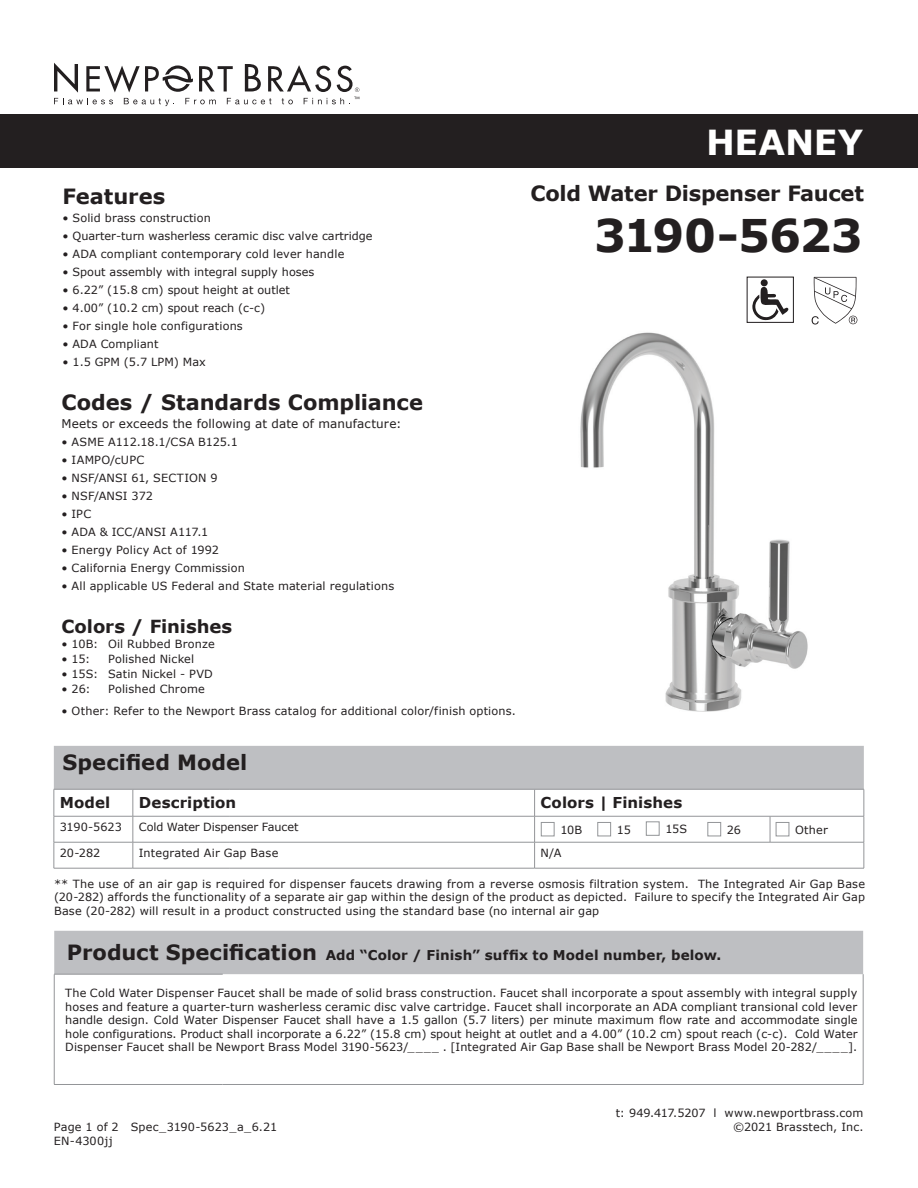
<style>
.page{position:relative;width:918px;height:1188px;background:#fff}
.page>*{position:absolute;margin:0;border:0;box-sizing:border-box;transform-origin:0 0}
.t1{font:700 45px "Verdana";letter-spacing:-.03em;color:#231f20}
.t2{font:700 34.5px "Verdana";letter-spacing:-.005em;color:#fff}
.t3{font:700 21px "Verdana";letter-spacing:-.005em;color:#231f20}
.t4{font:700 18px "Verdana";letter-spacing:-.005em;color:#231f20}
.t5{font:700 15px "Verdana";letter-spacing:.005em;color:#231f20}
.t6{font:700 13.5px "Verdana";letter-spacing:.01em;color:#231f20}
.t7{font:12px "Verdana";letter-spacing:.01em;color:#231f20}
.t8{font:11.25px/13.5px "Verdana";letter-spacing:.015em;color:#231f20;text-align:justify}
.t9{font:11.25px "Verdana";letter-spacing:-.01em;color:#231f20}
.s1{font-size:21px}
</style>
<div class="page">
<div style="left:0;top:114px;width:918px;height:54px;background:#231f20"></div>
<svg style="left:54px;top:63px;width:305px;height:43px"></svg>
<svg style="left:54px;top:746px;width:811px;height:122px"></svg>
<hr style="left:54px;top:868px;width:79px;height:1px;background:#939598">
<hr style="left:133px;top:868px;width:97px;height:1px;background:#939598">
<hr style="left:230px;top:868px;width:305px;height:1px;background:#939598">
<hr style="left:535px;top:868px;width:235px;height:1px;background:#939598">
<hr style="left:770px;top:868px;width:94px;height:1px;background:#939598">
<div style="left:54px;top:931px;width:809px;height:43px;background:#bebfc2"></div>
<hr style="left:863px;top:974px;width:1px;height:110px;background:#939598">
<hr style="left:54px;top:974px;width:169px;height:1px;background:#939598">
<hr style="left:54px;top:974px;width:1px;height:110px;background:#939598">
<hr style="left:54px;top:1084px;width:169px;height:1px;background:#939598">
<hr style="left:223px;top:1084px;width:640px;height:1px;background:#939598">
<svg style="left:812px;top:277px;width:45px;height:48px"></svg>
<img style="left:580px;top:332px;width:228px;height:380px">
<div style="left:747px;top:275px;width:49px;height:48px;border:3px solid #fff"></div>
<div style="left:747px;top:277px;width:47px;height:46px;border:1px solid #231f20"></div>
<svg style="left:752px;top:287px;width:36px;height:34px"></svg>
<div style="left:761px;top:279px;width:7px;height:7px;background:#231f20;border-radius:50%"></div>
<h3 class="t3" style="left:62px;top:183px;width:105px">Features</h3>
<p class="t8" style="left:62px;top:211px;width:150px">• Solid brass construction</p>
<p class="t8" style="left:62px;top:229px;width:312px">• Quarter-turn washerless ceramic disc valve cartridge</p>
<p class="t8" style="left:62px;top:247px;width:283px">• ADA compliant contemporary cold lever handle</p>
<p class="t8" style="left:62px;top:265px;width:253px">• Spout assembly with integral supply hoses</p>
<p class="t8" style="left:62px;top:283px;width:229px">• 6.22” (15.8 cm) spout height at outlet</p>
<p class="t8" style="left:62px;top:301px;width:204px">• 4.00” (10.2 cm) spout reach (c-c)</p>
<p class="t8" style="left:62px;top:319px;width:182px">• For single hole configurations</p>
<p class="t8" style="left:62px;top:337px;width:98px">• ADA Compliant</p>
<p class="t8" style="left:62px;top:355px;width:145px">• 1.5 GPM (5.7 LPM) Max</p>
<h3 class="t3" style="left:62px;top:388px;width:363px">Codes / Standards Compliance</h3>
<p class="t7" style="left:62px;top:416px;width:342px">Meets or exceeds the following at date of manufacture:</p>
<p class="t8" style="left:62px;top:435px;width:178px">• ASME A112.18.1/CSA B125.1</p>
<p class="t8" style="left:62px;top:453px;width:84px">• IAMPO/cUPC</p>
<p class="t8" style="left:62px;top:471px;width:158px">• NSF/ANSI 61, SECTION 9</p>
<p class="t8" style="left:62px;top:489px;width:93px">• NSF/ANSI 372</p>
<p class="t8" style="left:62px;top:507px;width:31px">• IPC</p>
<p class="t8" style="left:62px;top:525px;width:148px">• ADA &amp; ICC/ANSI A117.1</p>
<p class="t8" style="left:62px;top:543px;width:159px">• Energy Policy Act of 1992</p>
<p class="t8" style="left:62px;top:561px;width:185px">• California Energy Commission</p>
<p class="t8" style="left:62px;top:579px;width:334px">• All applicable US Federal and State material regulations</p>
<h3 class="t4" style="left:62px;top:615px;width:172px">Colors / Finishes</h3>
<p class="t8" style="left:62px;top:637px;width:155px">• 10B: Oil Rubbed Bronze</p>
<p class="t8" style="left:62px;top:652px;width:30px">• 15:</p>
<p class="t8" style="left:108px;top:652px;width:88px">Polished Nickel</p>
<p class="t8" style="left:62px;top:667px;width:153px">• 15S: Satin Nickel - PVD</p>
<p class="t8" style="left:62px;top:682px;width:31px">• 26:</p>
<p class="t8" style="left:108px;top:682px;width:98px">Polished Chrome</p>
<p class="t8" style="left:62px;top:705px;width:456px">• Other: Refer to the Newport Brass catalog for additional color/finish options.</p>
<h3 class="t3" style="left:63px;top:748px;width:186px">Specified Model</h3>
<h2 class="t2" style="left:706px;top:120px;width:159px">HEANEY</h2>
<h3 class="t3" style="left:530px;top:180px;width:335px">Cold Water Dispenser Faucet</h3>
<h1 class="t1" style="left:594px;top:207px;width:270px">3190-5623</h1>
<h3 class="t5" style="left:60px;top:793px;width:52px">Model</h3>
<h3 class="t5" style="left:139px;top:793px;width:99px">Description</h3>
<h3 class="t5" style="left:541px;top:793px;width:143px">Colors | Finishes</h3>
<p class="t8" style="left:60px;top:820px;width:64px">3190-5623</p>
<p class="t9" style="left:139px;top:820px;width:161px">Cold Water Dispenser Faucet</p>
<p class="t8" style="left:60px;top:846px;width:42px">20-282</p>
<p class="t8" style="left:139px;top:846px;width:141px">Integrated Air Gap Base</p>
<p class="t8" style="left:541px;top:846px;width:22px">N/A</p>
<p class="t8" style="left:560px;top:823px;width:23px">10B</p>
<p class="t8" style="left:617px;top:823px;width:16px">15</p>
<p class="t8" style="left:665px;top:822px;width:23px">15S</p>
<p class="t8" style="left:727px;top:823px;width:16px">26</p>
<p class="t8" style="left:795px;top:823px;width:34px">Other</p>
<p class="t8" style="left:54px;top:877px;width:813px">** The use of an air gap is required for dispenser faucets drawing from a reverse osmosis filtration system. The Integrated Air Gap Base (20-282) affords the functionality of a separate air gap within the design of the product as depicted. Failure to specify the Integrated Air Gap Base (20-282) will result in a product constructed using the standard base (no internal air gap</p>
<p class="t6" style="left:67px;top:946px;width:656px"><span class="s1">Product Specification</span> Add “Color / Finish” suffix to Model number, below.</p>
<p class="t8" style="left:65px;top:987px;width:794px">The Cold Water Dispenser Faucet shall be made of solid brass construction. Faucet shall incorporate a spout assembly with integral supply hoses and feature a quarter-turn washerless ceramic disc valve cartridge. Faucet shall incorporate an ADA compliant transional cold lever handle design. Cold Water Dispenser Faucet shall have a 1.5 gallon (5.7 liters) per minute maximum flow rate and accommodate single hole configurations. Product shall incorporate a 6.22” (15.8 cm) spout height at outlet and a 4.00” (10.2 cm) spout reach (c-c). Cold Water Dispenser Faucet shall be Newport Brass Model 3190-5623/____ . [Integrated Air Gap Base shall be Newport Brass Model 20-282/____].</p>
<p class="t8" style="left:54px;top:1120px;width:225px">Page 1 of 2 Spec_3190-5623_a_6.21<br>EN-4300jj</p>
<p class="t8" style="left:616px;top:1107px;width:249px;text-align:right">t: 949.417.5207 l www.newportbrass.com ©2021 Brasstech, Inc.</p>
</div>
